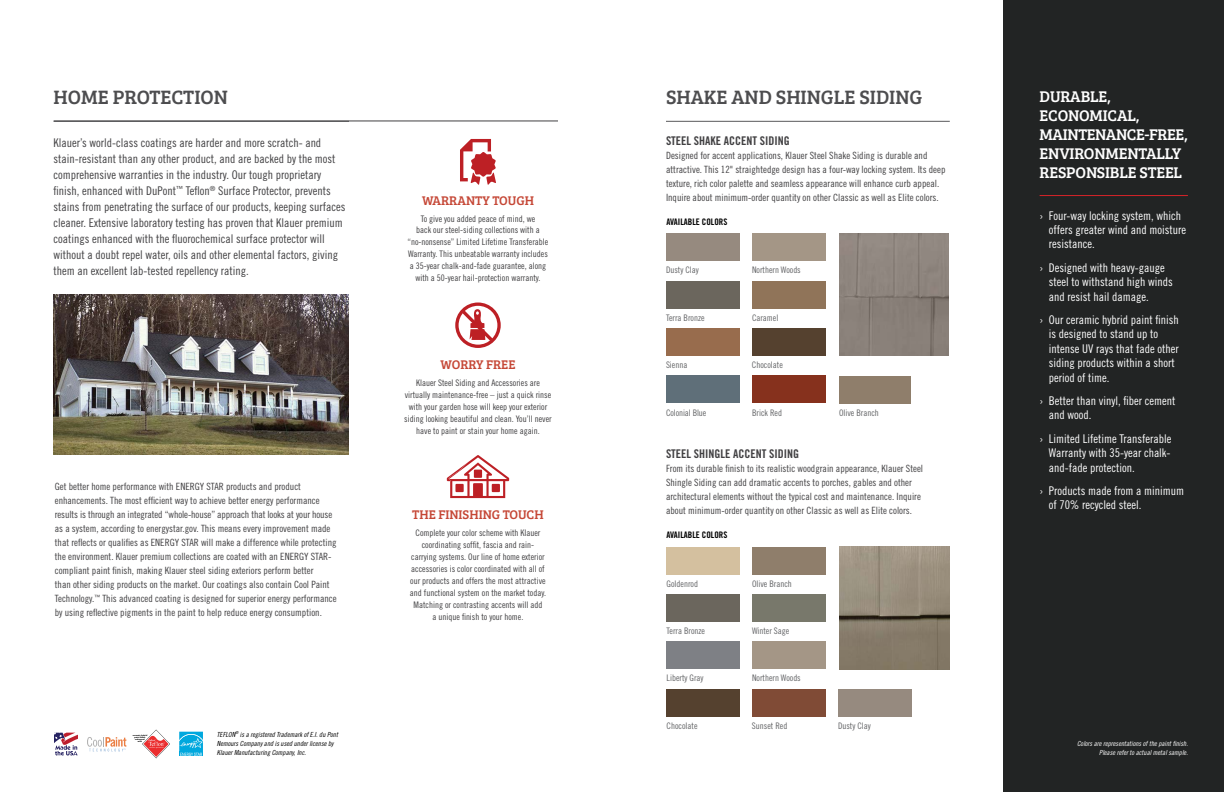
<style>
.page{position:relative;width:1224px;height:792px;background:#fff}
.page>*{position:absolute;margin:0;border:0;box-sizing:border-box;transform-origin:0 0}
.t1{font:20px "Bree Serif";color:#4d4d4f}
.t2{font:16px/19px "Bree Serif";letter-spacing:-.01em;color:#fff}
.t3{font:13px "Bree Serif";color:#c54736}
.t4{font:12px/16px "Trade Gothic LT Std Cn 18";color:#414042}
.t5{font:12px/14.4px "Trade Gothic LT Std Cn 18";color:#fff}
.t6{font:12px "Trade Gothic LT Std Bd Cn 20";color:#414042}
.t7{font:10px/14px "Trade Gothic LT Std Cn 18";color:#414042}
.t8{font:9px/12px "Trade Gothic LT Std Cn 18";color:#414042;text-align:center}
.t9{font:9px "Trade Gothic LT Std Cn 18";color:#636466}
.t10{font:9px "Trade Gothic LT Std Bd Cn 20";color:#000}
.t11{font:7px/9px "Trade Gothic LT Std Cn 18 Obl";color:#000}
.t12{font:7px/9px "Trade Gothic LT Std Cn 18 Obl";color:#fff;text-align:right}
.t13{font:italic 800 2px/2px "Helvetica Neue LT Std";color:#000;text-align:center}
</style>
<div class="page">
<hr style="left:666px;top:121px;width:284px;height:1px;background:#58595b">
<div style="left:752px;top:689px;width:74px;height:27px;background:#804b36"></div>
<div style="left:667px;top:642px;width:73px;height:27px;background:#7e8085"></div>
<div style="left:752px;top:642px;width:74px;height:27px;background:#a49686"></div>
<div style="left:667px;top:547px;width:73px;height:27px;background:#d4c09f"></div>
<div style="left:667px;top:689px;width:73px;height:27px;background:#55412f"></div>
<div style="left:752px;top:594px;width:74px;height:28px;background:#78786b"></div>
<div style="left:752px;top:547px;width:74px;height:27px;background:#8f7e6b"></div>
<div style="left:838px;top:689px;width:74px;height:27px;background:#968a7f"></div>
<div style="left:667px;top:594px;width:73px;height:28px;background:#6b665d"></div>
<img style="left:839px;top:547px;width:111px;height:122px">
<div style="left:752px;top:328px;width:74px;height:27px;background:#55412f"></div>
<div style="left:752px;top:376px;width:74px;height:27px;background:#86311d"></div>
<div style="left:666px;top:328px;width:74px;height:27px;background:#986c4d"></div>
<div style="left:666px;top:376px;width:74px;height:27px;background:#5f6f79"></div>
<div style="left:752px;top:281px;width:74px;height:27px;background:#907459"></div>
<div style="left:666px;top:281px;width:74px;height:27px;background:#6b665d"></div>
<div style="left:666px;top:234px;width:74px;height:27px;background:#968a7f"></div>
<div style="left:752px;top:234px;width:74px;height:27px;background:#a49686"></div>
<div style="left:839px;top:376px;width:72px;height:27px;background:#8f7e6b"></div>
<img style="left:839px;top:234px;width:110px;height:121px">
<div style="left:1004px;top:0;width:220px;height:792px;background:#222424"></div>
<hr style="left:1040px;top:195px;width:148px;height:1px;background:#d72329">
<svg style="left:460px;top:139px;width:36px;height:46px"></svg>
<div style="left:455px;top:303px;width:46px;height:45px;border:3px solid #bd2025;border-radius:50%"></div>
<svg style="left:459px;top:307px;width:37px;height:38px"></svg>
<svg style="left:447px;top:455px;width:62px;height:43px"></svg>
<hr style="left:54px;top:121px;width:295px;height:1px;background:#58595b">
<img style="left:54px;top:294px;width:295px;height:160px">
<svg style="left:87px;top:737px;width:39px;height:14px"></svg>
<svg style="left:54px;top:733px;width:24px;height:22px"></svg>
<svg style="left:179px;top:731px;width:24px;height:25px"></svg>
<svg style="left:142px;top:730px;width:28px;height:28px"></svg>
<hr style="left:54px;top:120px;width:504px;height:1px;background:#414042">
<h1 class="t1" style="left:54px;top:82px;width:176px">HOME PROTECTION</h1>
<p class="t4" style="left:54px;top:134px;width:293px">Klauer’s world-class coatings are harder and more scratch- and stain-resistant than any other product, and are backed by the most comprehensive warranties in the industry. Our tough proprietary finish, enhanced with DuPont<sup>™</sup> Teflon<sup>®</sup> Surface Protector, prevents stains from penetrating the surface of our products, keeping surfaces cleaner. Extensive laboratory testing has proven that Klauer premium coatings enhanced with the fluorochemical surface protector will without a doubt repel water, oils and other elemental factors, giving them an excellent lab-tested repellency rating.</p>
<p class="t7" style="left:55px;top:479px;width:283px">Get better home performance with ENERGY STAR products and product enhancements. The most efficient way to achieve better energy performance results is through an integrated “whole-house” approach that looks at your house as a system, according to energystar.gov. This means every improvement made that reflects or qualifies as ENERGY STAR will make a difference while protecting the environment. Klauer premium collections are coated with an ENERGY STAR&shy;compliant paint finish, making Klauer steel siding exteriors perform better<br>than other siding products on the market. Our coatings also contain Cool Paint Technology.<sup>™</sup> This advanced coating is designed for superior energy performance by using reflective pigments in the paint to help reduce energy consumption.</p>
<p class="t13" style="left:133px;top:734px;width:16px">ceramic hybrid paint finish enhanced<br>with</p>
<p class="t11" style="left:217px;top:730px;width:123px">TEFLON<sup>®</sup> is a registered Trademark of E.I. du Pont<br>Nemours Company and is used under license by<br>Klauer Manufacturing Company, Inc.</p>
<h3 class="t3" style="left:422px;top:191px;width:113px">WARRANTY TOUGH</h3>
<p class="t8" style="left:408px;top:212px;width:142px">To give you added peace of mind, we<br>back our steel-siding collections with a “no-nonsense” Limited Lifetime Transferable Warranty. This unbeatable warranty includes a 35-year chalk-and-fade guarantee, along with a 50-year hail-protection warranty.</p>
<h3 class="t3" style="left:441px;top:355px;width:76px">WORRY FREE</h3>
<p class="t8" style="left:404px;top:376px;width:149px">Klauer Steel Siding and Accessories are virtually maintenance-free – just a quick rinse with your garden hose will keep your exterior siding looking beautiful and clean. You’ll never have to paint or stain your home again.</p>
<h3 class="t3" style="left:412px;top:505px;width:133px">THE FINISHING TOUCH</h3>
<p class="t8" style="left:410px;top:527px;width:138px">Complete your color scheme with Klauer coordinating soffit, fascia and rain&shy;carrying systems. Our line of home exterior accessories is color coordinated with all of our products and offers the most attractive and functional system on the market today.<br>Matching or contrasting accents will add<br>a unique finish to your home.</p>
<h1 class="t1" style="left:666px;top:82px;width:258px">SHAKE AND SHINGLE SIDING</h1>
<p class="t6" style="left:666px;top:133px;width:125px">STEEL SHAKE ACCENT SIDING</p>
<p class="t7" style="left:666px;top:148px;width:281px">Designed for accent applications, Klauer Steel Shake Siding is durable and attractive. This 12" straightedge design has a four-way locking system. Its deep texture, rich color palette and seamless appearance will enhance curb appeal.<br>Inquire about minimum-order quantity on other Classic as well as Elite colors.</p>
<p class="t10" style="left:667px;top:216px;width:62px">AVAILABLE COLORS</p>
<p class="t9" style="left:666px;top:265px;width:34px">Dusty Clay</p>
<p class="t9" style="left:752px;top:265px;width:50px">Northern Woods</p>
<p class="t9" style="left:666px;top:312px;width:40px">Terra Bronze</p>
<p class="t9" style="left:752px;top:312px;width:28px">Caramel</p>
<p class="t9" style="left:666px;top:359px;width:23px">Sienna</p>
<p class="t9" style="left:666px;top:407px;width:42px">Colonial Blue</p>
<p class="t9" style="left:752px;top:359px;width:32px">Chocolate</p>
<p class="t9" style="left:752px;top:407px;width:31px">Brick Red</p>
<p class="t9" style="left:839px;top:407px;width:41px">Olive Branch</p>
<p class="t6" style="left:666px;top:446px;width:135px">STEEL SHINGLE ACCENT SIDING</p>
<p class="t7" style="left:666px;top:461px;width:259px">From its durable finish to its realistic woodgrain appearance, Klauer Steel Shingle Siding can add dramatic accents to porches, gables and other architectural elements without the typical cost and maintenance. Inquire about minimum-order quantity on other Classic as well as Elite colors.</p>
<p class="t10" style="left:667px;top:529px;width:62px">AVAILABLE COLORS</p>
<p class="t9" style="left:667px;top:578px;width:33px">Goldenrod</p>
<p class="t9" style="left:667px;top:625px;width:40px">Terra Bronze</p>
<p class="t9" style="left:752px;top:578px;width:41px">Olive Branch</p>
<p class="t9" style="left:752px;top:625px;width:39px">Winter Sage</p>
<p class="t9" style="left:667px;top:673px;width:38px">Liberty Gray</p>
<p class="t9" style="left:752px;top:673px;width:50px">Northern Woods</p>
<p class="t9" style="left:667px;top:720px;width:32px">Chocolate</p>
<p class="t9" style="left:752px;top:720px;width:37px">Sunset Red</p>
<p class="t9" style="left:838px;top:720px;width:34px">Dusty Clay</p>
<h2 class="t2" style="left:1040px;top:86px;width:150px">DURABLE,<br>ECONOMICAL,<br>MAINTENANCE-FREE,<br>ENVIRONMENTALLY<br>RESPONSIBLE STEEL</h2>
<p class="t5" style="left:1049px;top:208px;width:139px;text-indent:-9px">› Four-way locking system, which offers greater wind and moisture resistance.</p>
<p class="t5" style="left:1049px;top:260px;width:125px;text-indent:-9px">› Designed with heavy-gauge steel to withstand high winds and resist hail damage.</p>
<p class="t5" style="left:1049px;top:312px;width:131px;text-indent:-9px">› Our ceramic hybrid paint finish is designed to stand up to intense UV rays that fade other siding products within a short period of time.</p>
<p class="t5" style="left:1049px;top:393px;width:128px;text-indent:-9px">› Better than vinyl, fiber cement and wood.</p>
<p class="t5" style="left:1049px;top:431px;width:124px;text-align:justify;text-indent:-9px">› Limited Lifetime Transferable Warranty with 35-year chalk&shy;and-fade protection.</p>
<p class="t5" style="left:1049px;top:483px;width:137px;text-indent:-9px">› Products made from a minimum of 70% recycled steel.</p>
<p class="t12" style="left:1077px;top:739px;width:112px">Colors are representations of the paint finish.<br>Please refer to actual metal sample.</p>
</div>
